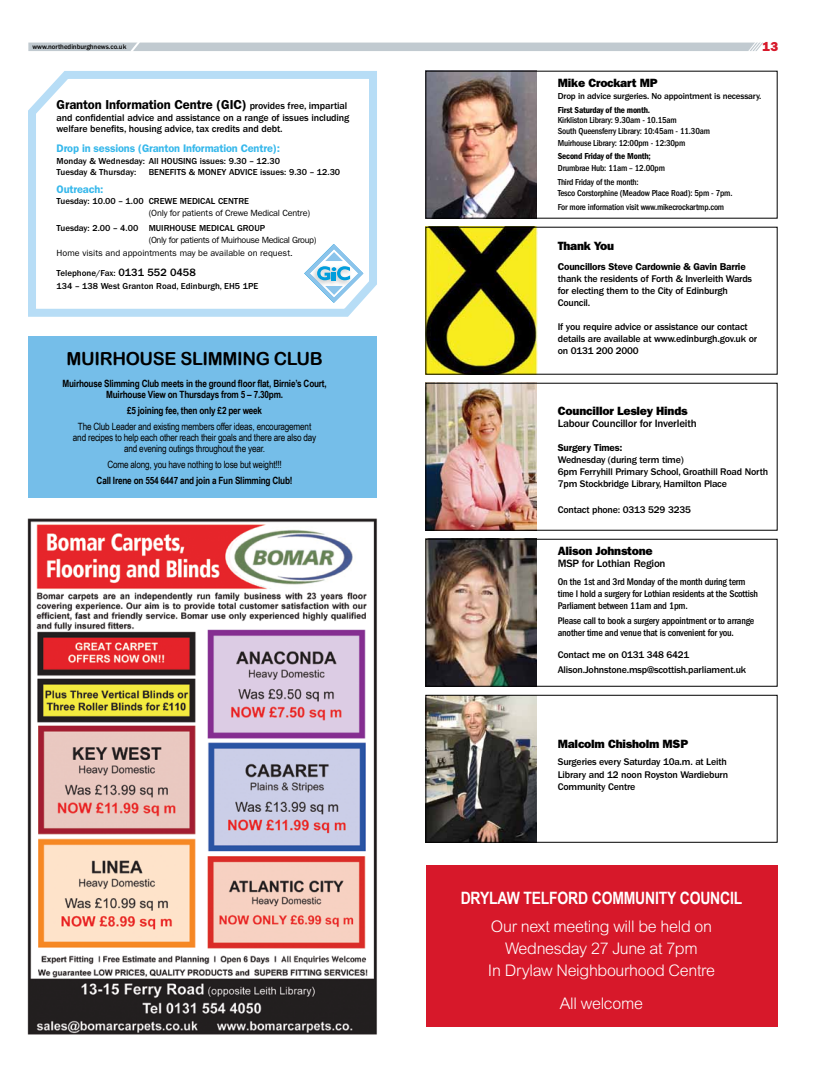
<style>
.page{position:relative;width:820px;height:1078px;background:#fff}
.page>*{position:absolute;margin:0;border:0;box-sizing:border-box;transform-origin:0 0}
.t1{font:18px "Arial Rounded MT Bold";letter-spacing:-.02em;color:#000}
.t2{font:700 17px "Arial Narrow";letter-spacing:-.01em;color:#fff}
.t3{font:300 16px/22px "Arial";letter-spacing:-.02em;color:#fff;text-align:center}
.t4{font:600 13px "Franklin Gothic LT";letter-spacing:-.01em;color:#000}
.t5{font:800 13px "Franklin Gothic LT";color:#d7182a}
.t6{font:800 12px "Franklin Gothic LT";letter-spacing:-.02em;color:#000}
.t7{font:600 11px "Franklin Gothic LT";letter-spacing:-.015em;color:#37b8eb}
.t8{font:500 11px "Franklin Gothic LT";letter-spacing:-.02em;color:#000}
.t9{font:500 10px/12px "Franklin Gothic LT";letter-spacing:-.02em;color:#000}
.t10{font:500 condensed 10px/12px "Franklin Gothic LT";letter-spacing:-.02em;color:#000}
.t11{font:10px/11px "Arial Narrow";letter-spacing:-.02em;color:#000;text-align:center}
.t12{font:700 10px/11px "Arial Narrow";letter-spacing:-.02em;color:#000;text-align:center}
.t13{font:600 10px "Franklin Gothic LT";letter-spacing:-.02em;color:#000}
.t14{font:500 condensed 9px/10.5px "Franklin Gothic LT";letter-spacing:-.02em;color:#000}
.t15{font:500 9px/11.5px "Franklin Gothic LT";color:#000}
.t16{font:9px/13.5px "Franklin Gothic LT";color:#000}
.t17{font:500 9px "Franklin Gothic LT";letter-spacing:-.02em;color:#000}
.t18{font:600 condensed 9px "Franklin Gothic LT";letter-spacing:-.02em;color:#000}
.t19{font:9px "Franklin Gothic LT";letter-spacing:-.02em;color:#000}
.t20{font:500 7px "Franklin Gothic LT";letter-spacing:-.01em;color:#000}
.s1{font-weight:500;font-size:10px}
.s2{font-size:11px}
</style>
<div class="page">
<svg style="left:28px;top:42px;width:735px;height:9px"></svg>
<svg style="left:28px;top:71px;width:349px;height:246px"></svg>
<svg style="left:301px;top:241px;width:65px;height:64px"></svg>
<div style="left:28px;top:336px;width:349px;height:161px;background:#75bee9"></div>
<div style="left:425px;top:865px;width:352px;height:161px;background:#d7182a"></div>
<img style="left:27px;top:518px;width:350px;height:516px">
<img style="left:427px;top:73px;width:109px;height:143px">
<div style="left:425px;top:71px;width:352px;height:147px;border:1px solid #000"></div>
<img style="left:427px;top:229px;width:110px;height:143px">
<img style="left:427px;top:385px;width:109px;height:143px">
<img style="left:427px;top:541px;width:109px;height:143px">
<div style="left:425px;top:539px;width:352px;height:147px;border:1px solid #000"></div>
<img style="left:427px;top:696px;width:109px;height:144px">
<div style="left:425px;top:694px;width:352px;height:148px;border:1px solid #000"></div>
<p class="t20" style="left:32px;top:42px;width:95px">www.northedinburghnews.co.uk</p>
<h3 class="t5" style="left:762px;top:39px;width:17px">13</h3>
<h3 class="t4" style="left:57px;top:97px;width:292px">Granton Information Centre (GIC) <span class="s1">provides free, impartial</span></h3>
<p class="t9" style="left:57px;top:112px;width:294px;line-height:11.5px">and confidential advice and assistance on a range of issues including welfare benefits, housing advice, tax credits and debt.</p>
<p class="t7" style="left:57px;top:142px;width:225px">Drop in sessions (Granton Information Centre):</p>
<p class="t15" style="left:57px;top:155px;width:225px">Monday &amp; Wednesday: All HOUSING issues: 9.30 – 12.30<br>Tuesday &amp; Thursday:</p>
<p class="t15" style="left:149px;top:167px;width:193px">BENEFITS &amp; MONEY ADVICE issues: 9.30 – 12.30</p>
<p class="t7" style="left:57px;top:182px;width:48px">Outreach:</p>
<p class="t15" style="left:57px;top:195px;width:194px">Tuesday: 10.00 – 1.00 CREWE MEDICAL CENTRE</p>
<p class="t19" style="left:149px;top:207px;width:163px">(Only for patients of Crewe Medical Centre)</p>
<p class="t15" style="left:57px;top:222px;width:210px">Tuesday: 2.00 – 4.00 MUIRHOUSE MEDICAL GROUP</p>
<p class="t16" style="left:57px;top:233px;width:261px;text-indent:92px">(Only for patients of Muirhouse Medical Group)<br>Home visits and appointments may be available on request.</p>
<p class="t15" style="left:57px;top:267px;width:203px;line-height:13px">Telephone/Fax: <span class="s2">0131 552 0458<br></span>134 – 138 West Granton Road, Edinburgh, EH5 1PE</p>
<h1 class="t1" style="left:66px;top:348px;width:257px">MUIRHOUSE SLIMMING CLUB</h1>
<p class="t12" style="left:62px;top:377px;width:266px">Muirhouse Slimming Club meets in the ground floor flat, Birnie’s Court,<br>Muirhouse View on Thursdays from 5 – 7.30pm.</p>
<p class="t12" style="left:127px;top:404px;width:136px">£5 joining fee, then only £2 per week</p>
<p class="t11" style="left:73px;top:421px;width:245px">The Club Leader and existing members offer ideas, encouragement and recipes to help each other reach their goals and there are also day and evening outings throughout the year.</p>
<p class="t11" style="left:107px;top:459px;width:176px">Come along, you have nothing to lose but weight!!!</p>
<p class="t12" style="left:97px;top:474px;width:197px">Call Irene on 554 6447 and join a Fun Slimming Club!</p>
<p class="t6" style="left:557px;top:76px;width:101px">Mike Crockart MP</p>
<p class="t17" style="left:557px;top:91px;width:205px">Drop in advice surgeries. No appointment is necessary.</p>
<p class="t18" style="left:557px;top:105px;width:94px">First Saturday of the month.</p>
<p class="t14" style="left:557px;top:115px;width:154px">Kirkliston Library: 9.30am - 10.15am<br>South Queensferry Library: 10:45am - 11.30am</p>
<p class="t14" style="left:557px;top:138px;width:129px">Muirhouse Library: 12:00pm - 12:30pm</p>
<p class="t18" style="left:557px;top:151px;width:94px">Second Friday of the Month;</p>
<p class="t14" style="left:557px;top:162px;width:109px;line-height:13.5px">Drumbrae Hub: 11am – 12.00pm<br>Third Friday of the month:</p>
<p class="t14" style="left:557px;top:186px;width:176px;line-height:14.4px">Tesco Corstorphine (Meadow Place Road): 5pm - 7pm.<br>For more information visit www.mikecrockartmp.com</p>
<p class="t6" style="left:557px;top:239px;width:58px">Thank You</p>
<p class="t13" style="left:557px;top:261px;width:189px">Councillors Steve Cardownie &amp; Gavin Barrie</p>
<p class="t9" style="left:557px;top:273px;width:196px">thank the residents of Forth &amp; Inverleith Wards for electing them to the City of Edinburgh<br>Council.</p>
<p class="t9" style="left:557px;top:321px;width:201px">If you require advice or assistance our contact details are available at www.edinburgh.gov.uk or on 0131 200 2000</p>
<p class="t6" style="left:557px;top:403px;width:131px">Councillor Lesley Hinds</p>
<p class="t8" style="left:557px;top:417px;width:140px">Labour Councillor for Inverleith</p>
<p class="t13" style="left:557px;top:441px;width:66px">Surgery Times:</p>
<p class="t9" style="left:557px;top:453px;width:212px">Wednesday (during term time)<br>6pm Ferryhill Primary School, Groathill Road North<br>7pm Stockbridge Library, Hamilton Place</p>
<p class="t9" style="left:557px;top:504px;width:134px">Contact phone: 0313 529 3235</p>
<p class="t6" style="left:557px;top:544px;width:96px">Alison Johnstone</p>
<p class="t8" style="left:557px;top:557px;width:109px">MSP for Lothian Region</p>
<p class="t10" style="left:557px;top:576px;width:202px">On the 1st and 3rd Monday of the month during term time I hold a surgery for Lothian residents at the Scottish<br>Parliament between 11am and 1pm.</p>
<p class="t10" style="left:557px;top:615px;width:198px">Please call to book a surgery appointment or to arrange another time and venue that is convenient for you.</p>
<p class="t9" style="left:557px;top:648px;width:190px;line-height:14.3px">Contact me on 0131 348 6421<br>Alison.Johnstone.msp@scottish.parliament.uk</p>
<p class="t6" style="left:557px;top:737px;width:132px">Malcolm Chisholm MSP</p>
<p class="t9" style="left:557px;top:756px;width:172px">Surgeries every Saturday 10a.m. at Leith<br>Library and 12 noon Royston Wardieburn<br>Community Centre</p>
<h2 class="t2" style="left:460px;top:887px;width:283px">DRYLAW TELFORD COMMUNITY COUNCIL</h2>
<h3 class="t3" style="left:487px;top:914px;width:228px">Our next meeting will be held on<br>Wednesday 27 June at 7pm<br>In Drylaw Neighbourhood Centre</h3>
<h3 class="t3" style="left:559px;top:991px;width:85px">All welcome</h3>
</div>
